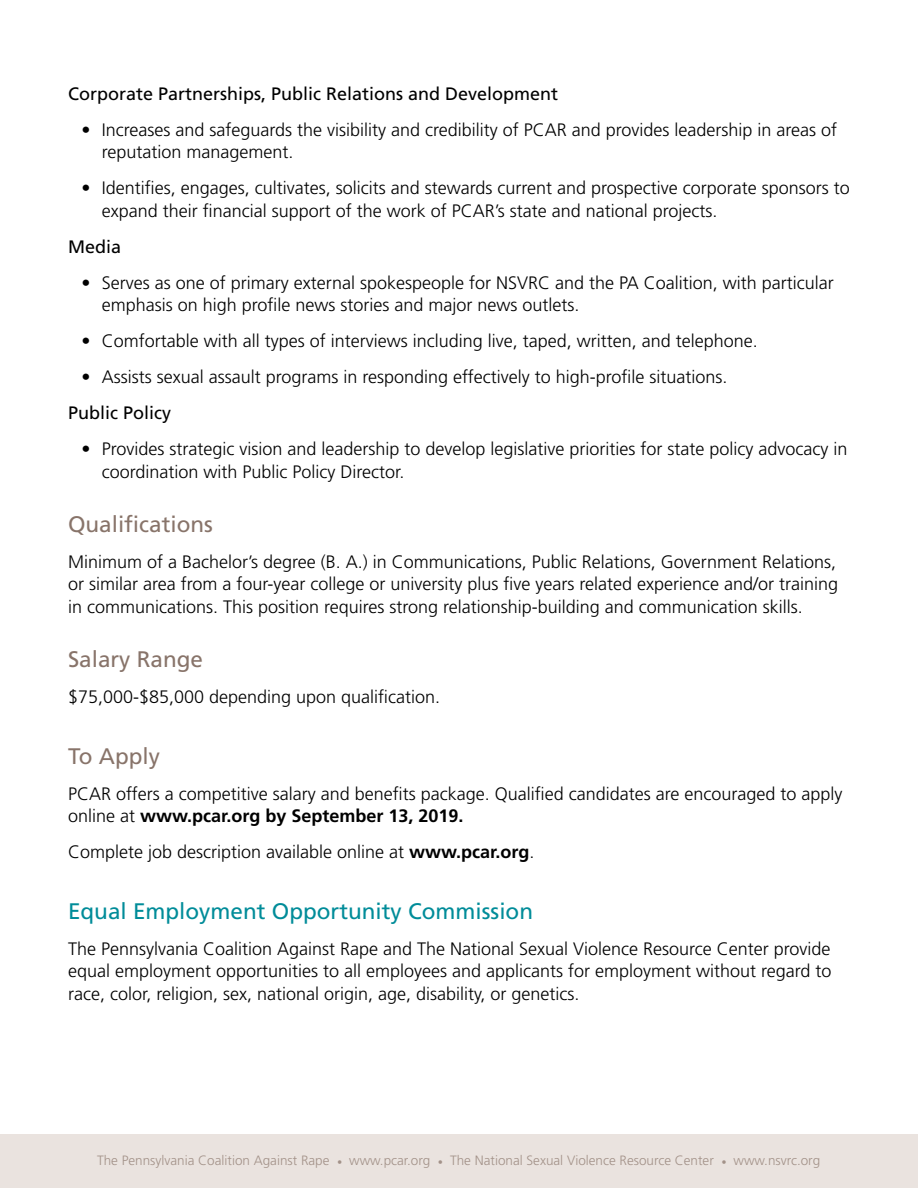
<style>
.page{position:relative;width:918px;height:1188px;background:#fff}
.page>*{position:absolute;margin:0;border:0;box-sizing:border-box;transform-origin:0 0}
.t1{font:22.5px "Frutiger LT Std";color:#008c99}
.t2{font:22.5px "Frutiger LT Std";color:#88746a}
.t3{font:300 18px/22.5px "Frutiger LT Std";color:#000}
.t4{font:18px "Frutiger LT Std";color:#000}
.t5{font:300 13.5px "Frutiger LT Std";color:#a39289}
.s1{font-weight:700}
.s2{font-family:"Minion Pro";font-weight:400}
</style>
<div class="page">
<div style="left:0;top:1134px;width:918px;height:54px;background:#eae3df"></div>
<p class="t4" style="left:68px;top:83px;width:492px">Corporate Partnerships, Public Relations and Development</p>
<p class="t3" style="left:102px;top:119px;width:737px;text-indent:-20px">• Increases and safeguards the visibility and credibility of PCAR and provides leadership in areas of reputation management.</p>
<p class="t3" style="left:102px;top:177px;width:750px;text-indent:-20px">• Identifies, engages, cultivates, solicits and stewards current and prospective corporate sponsors to expand their financial support of the work of PCAR’s state and national projects.</p>
<p class="t4" style="left:68px;top:236px;width:55px">Media</p>
<p class="t3" style="left:102px;top:272px;width:734px;text-indent:-20px">• Serves as one of primary external spokespeople for NSVRC and the PA Coalition, with particular emphasis on high profile news stories and major news outlets.</p>
<p class="t3" style="left:82px;top:330px;width:678px">• Comfortable with all types of interviews including live, taped, written, and telephone.</p>
<p class="t3" style="left:82px;top:366px;width:648px">• Assists sexual assault programs in responding effectively to high-profile situations.</p>
<p class="t4" style="left:68px;top:403px;width:105px">Public Policy</p>
<p class="t3" style="left:102px;top:438px;width:747px;text-indent:-20px">• Provides strategic vision and leadership to develop legislative priorities for state policy advocacy in coordination with Public Policy Director.</p>
<p class="t2" style="left:68px;top:511px;width:147px">Qualifications</p>
<p class="t3" style="left:68px;top:551px;width:772px;text-align:justify">Minimum of a Bachelor’s degree (B. A.) in Communications, Public Relations, Government Relations, or similar area from a four-year college or university plus five years related experience and/or training in communications. This position requires strong relationship-building and communication skills.</p>
<p class="t2" style="left:68px;top:646px;width:137px">Salary Range</p>
<p class="t3" style="left:68px;top:686px;width:374px">$75,000-$85,000 depending upon qualification.</p>
<p class="t2" style="left:68px;top:743px;width:94px">To Apply</p>
<p class="t3" style="left:68px;top:782px;width:776px">PCAR offers a competitive salary and benefits package. Qualified candidates are encouraged to apply online at <span class="s1">www.pcar.org by September 13, 2019.</span></p>
<p class="t3" style="left:68px;top:841px;width:468px">Complete job description available online at <span class="s1">www.pcar.org</span>.</p>
<p class="t1" style="left:68px;top:898px;width:467px">Equal Employment Opportunity Commission</p>
<p class="t3" style="left:68px;top:938px;width:765px;text-align:justify">The Pennsylvania Coalition Against Rape and The National Sexual Violence Resource Center provide equal employment opportunities to all employees and applicants for employment without regard to race, color, religion, sex, national origin, age, disability, or genetics.</p>
<p class="t5" style="left:97px;top:1153px;width:725px">The Pennsylvania Coalition Against Rape <span class="s2">•</span> www.pcar.org <span class="s2">•</span> The National Sexual Violence Resource Center <span class="s2">•</span> www.nsvrc.org</p>
</div>
